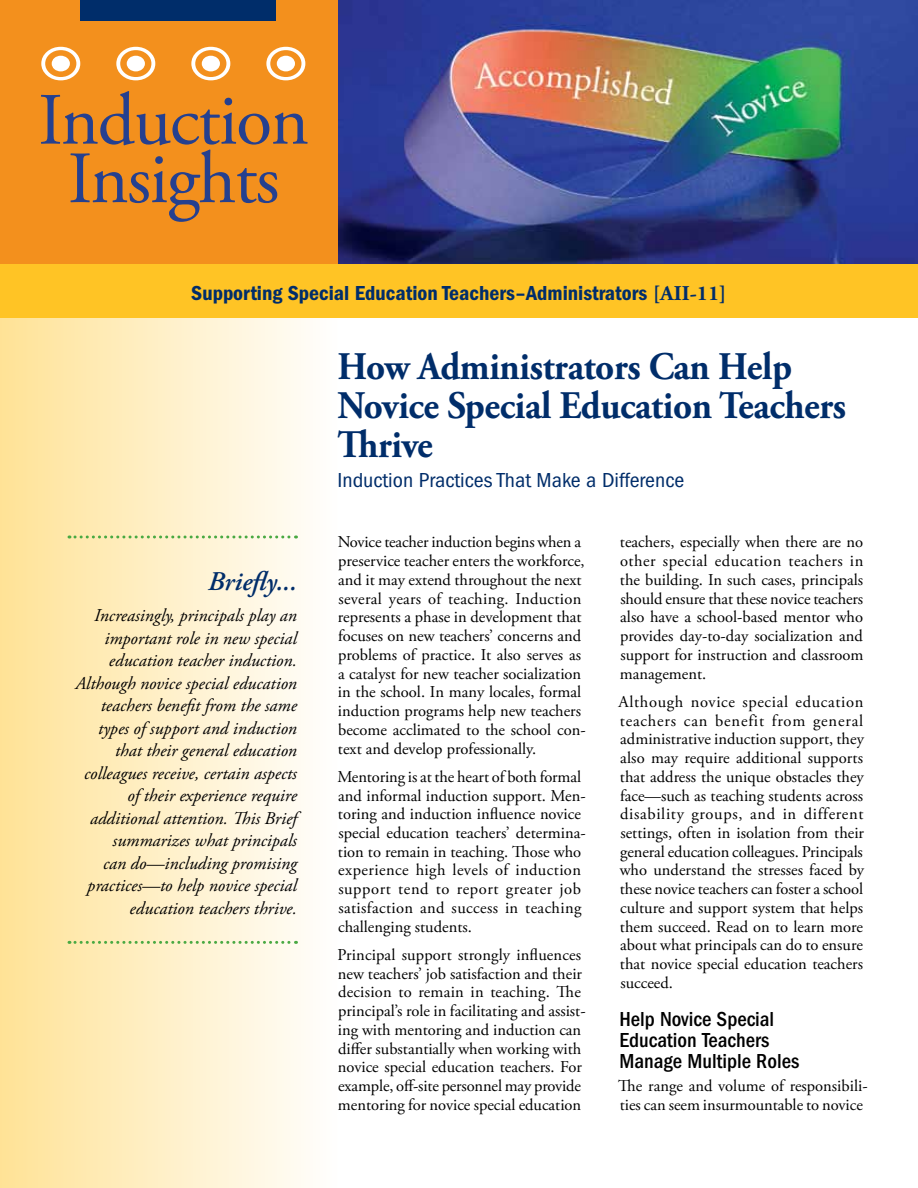
<style>
.page{position:relative;width:918px;height:1188px;background:#fff}
.page>*{position:absolute;margin:0;border:0;box-sizing:border-box;transform-origin:0 0}
.t1{font:73.5px/58.5px "Adobe Garamond Pro";letter-spacing:-.02em;color:#25408f;text-align:center}
.t2{font:700 39px/39px "Adobe Garamond Pro";letter-spacing:-.01em;color:#002d6a;scale:.95 1}
.t3{font:italic 600 27px "Adobe Garamond Pro";color:#002d6a}
.t4{font:21px "ITC Franklin Gothic Std Dm Cd";color:#002d6a}
.t5{font:500 condensed 21px/21px "ITC Franklin Gothic Std";color:#000}
.t6{font:condensed 21px "ITC Franklin Gothic Std";color:#002d6a;scale:1.06 1}
.t7{font:italic 18px/22.5px "Adobe Garamond Pro";color:#000;text-align:right}
.t8{font:16.5px/18.8px "Adobe Garamond Pro";color:#000}
.s1{font-family:"Adobe Garamond Pro";font-weight:700}
</style>
<div class="page">
<div style="left:0;top:310px;width:338px;height:878px;background:linear-gradient(to right,#ffe296,#fffefe)"></div>
<img style="left:338px;top:0;width:580px;height:264px">
<div style="left:0;top:0;width:338px;height:297px;background:#f3901d"></div>
<div style="left:80px;top:0;width:196px;height:21px;background:#002d6a"></div>
<svg style="left:69px;top:536px;width:228px;height:2px"></svg>
<svg style="left:69px;top:941px;width:228px;height:3px"></svg>
<div style="left:0;top:264px;width:918px;height:54px;background:#ffc425"></div>
<h1 class="t1" style="left:38px;top:94px;width:272px">Induction<br>Insights</h1>
<p class="t4" style="left:191px;top:281px;width:537px">Supporting Special Education Teachers–Administrators <span class="s1">[AII-11]</span></p>
<h3 class="t3" style="left:208px;top:565px;width:91px">Briefly...</h3>
<p class="t7" style="left:76px;top:605px;width:223px">Increasingly, principals play an important role in new special education teacher induction.<br>Although novice special education teachers benefit from the same types of support and induction that their general education colleagues receive, certain aspects of their experience require additional attention. This Brief summarizes what principals<br>can do—including promising practices—to help novice special education teachers thrive.</p>
<h2 class="t2" style="left:338px;top:348px;width:537px">How Administrators Can Help<br>Novice Special Education Teachers<br>Thrive</h2>
<p class="t6" style="left:338px;top:469px;width:329px">Induction Practices That Make a Difference</p>
<p class="t8" style="left:338px;top:533px;width:249px">Novice teacher induction begins when a preservice teacher enters the workforce, and it may extend throughout the next several years of teaching. Induction represents a phase in development that focuses on new teachers’ concerns and problems of practice. It also serves as a catalyst for new teacher socialization in the school. In many locales, formal induction programs help new teachers become acclimated to the school con&shy;text and develop professionally.</p>
<p class="t8" style="left:337px;top:768px;width:250px">Mentoring is at the heart of both formal and informal induction support. Men&shy;toring and induction influence novice special education teachers’ determina&shy;tion to remain in teaching. Those who experience high levels of induction support tend to report greater job satisfaction and success in teaching challenging students.</p>
<p class="t8" style="left:338px;top:946px;width:250px">Principal support strongly influences new teachers’ job satisfaction and their decision to remain in teaching. The principal’s role in facilitating and assist&shy;ing with mentoring and induction can differ substantially when working with novice special education teachers. For example, off-site personnel may provide mentoring for novice special education</p>
<p class="t8" style="left:620px;top:533px;width:245px;text-align:justify">teachers, especially when there are no other special education teachers in the building. In such cases, principals should ensure that these novice teachers also have a school-based mentor who provides day-to-day socialization and support for instruction and classroom management.</p>
<p class="t8" style="left:619px;top:693px;width:247px;text-align:justify">Although novice special education teachers can benefit from general administrative induction support, they also may require additional supports that address the unique obstacles they face—such as teaching students across disability groups, and in different settings, often in isolation from their general education colleagues. Principals who understand the stresses faced by these novice teachers can foster a school culture and support system that helps them succeed. Read on to learn more about what principals can do to ensure that novice special education teachers succeed.</p>
<p class="t5" style="left:620px;top:1009px;width:181px">Help Novice Special<br>Education Teachers<br>Manage Multiple Roles</p>
<p class="t8" style="left:618px;top:1077px;width:251px">The range and volume of responsibili&shy;ties can seem insurmountable to novice</p>
</div>
